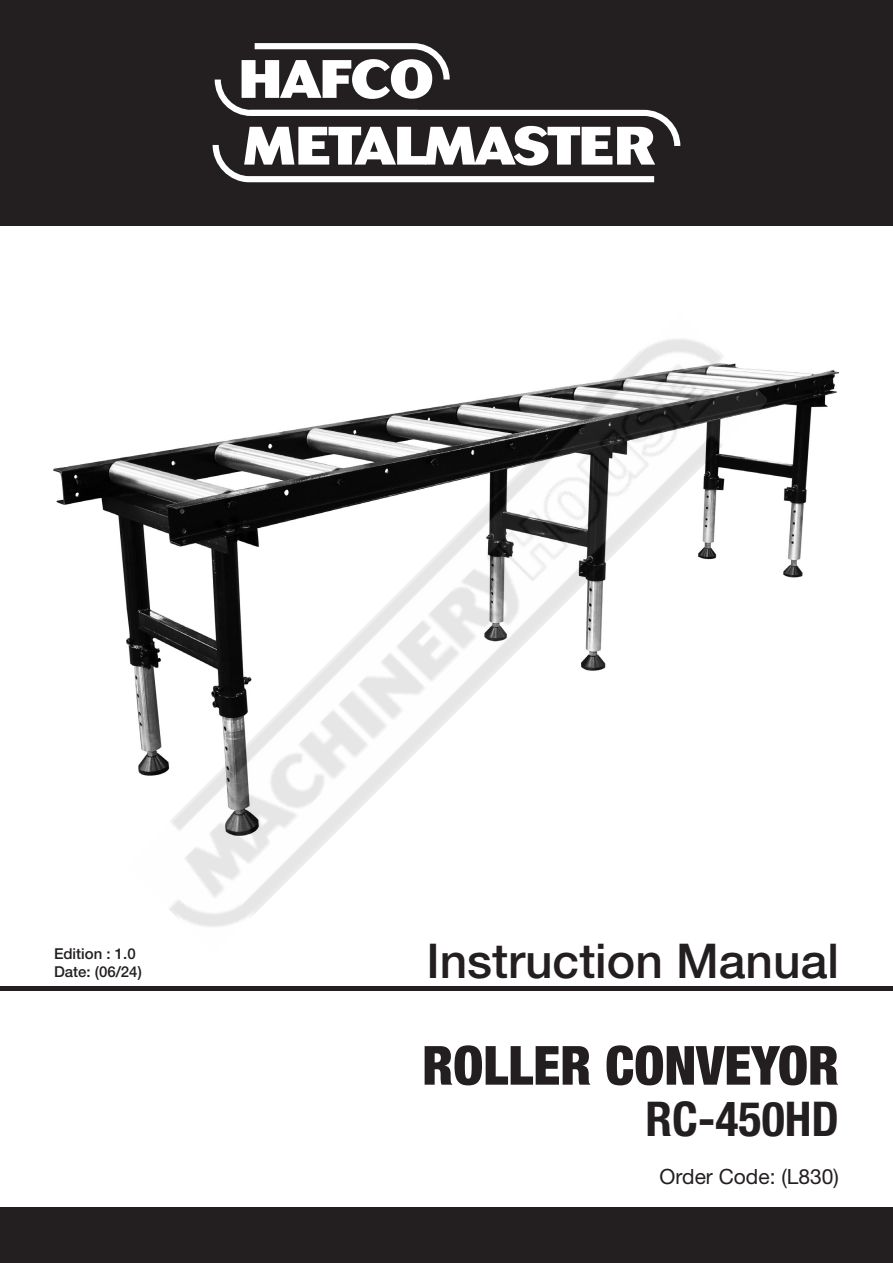
<style>
.page{position:relative;width:893px;height:1263px;background:#fff}
.page>*{position:absolute;margin:0;border:0;box-sizing:border-box;transform-origin:0 0}
.t1{font:900 condensed 54px "Helvetica Neue LT Std";color:#231f20}
.t2{font:500 48px "Helvetica Neue LT Std";color:#231f20}
.t3{font:700 condensed 48px "Helvetica Neue LT Std";color:#231f20}
.t4{font:21px "Helvetica Neue LT Std";color:#231f20}
.t5{font:500 15px/18px "Helvetica Neue LT Std";color:#231f20}
</style>
<div class="page">
<img style="left:54px;top:369px;width:785px;height:233px">
<div style="left:0;top:0;width:893px;height:225px;background:#231f20"></div>
<svg style="left:213px;top:43px;width:467px;height:139px"></svg>
<div style="left:0;top:986px;width:893px;height:5px;background:#231f20"></div>
<div style="left:0;top:1208px;width:893px;height:55px;background:#231f20"></div>
<img style="left:126px;top:339px;width:641px;height:588px">
<p class="t5" style="left:54px;top:944px;width:89px">Edition : 1.0<br>Date: (06/24)</p>
<h2 class="t2" style="left:426px;top:933px;width:414px">Instruction Manual</h2>
<h1 class="t1" style="left:422px;top:1032px;width:418px">ROLLER CONVEYOR</h1>
<h2 class="t3" style="left:645px;top:1089px;width:195px">RC-450HD</h2>
<h3 class="t4" style="left:660px;top:1164px;width:181px">Order Code: (L830)</h3>
</div>
